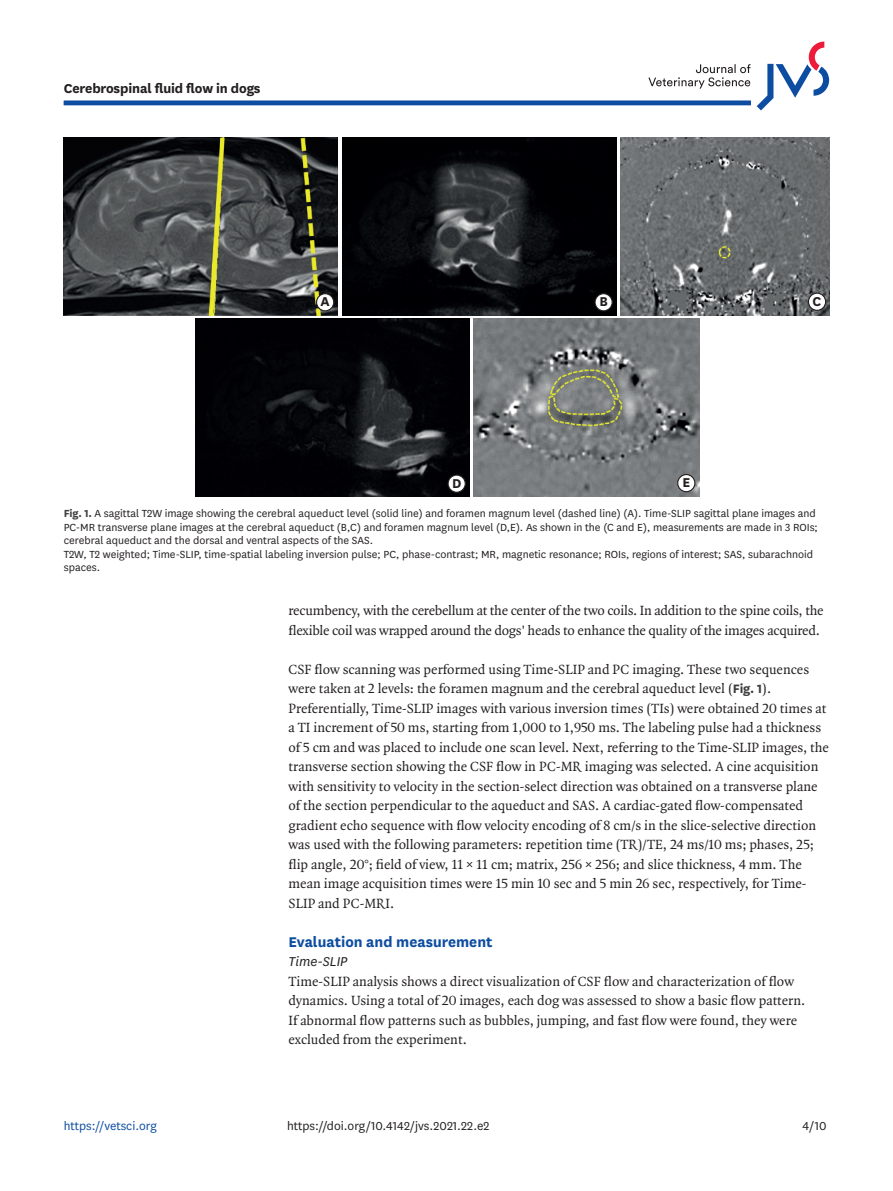
<style>
.page{position:relative;width:893px;height:1191px;background:#fff}
.page>*{position:absolute;margin:0;border:0;box-sizing:border-box;transform-origin:0 0}
.body_title2{font:700 16.5px "National";color:#0d4da1}
.alt-title-type{font:700 15px "National";letter-spacing:-.01em;color:#231f20}
.body_title3_stacked{font:italic 15px "National";color:#231f20}
.body_p{font:14.25px/19.5px "Quadraat OT";color:#231f20}
.body_p_first{font:14.25px/19.5px "Quadraat OT";letter-spacing:-.005em;color:#231f20}
.doi_running_footer{font:13.5px "National";color:#231f20}
.t1{font:13.5px "National";color:#0d4da1}
.fig_caption{font:12px/13.5px "National";color:#231f20}
.s1{font-weight:700;color:#3e3e3f}
.s2{font-family:"National";font-weight:700;color:#3e3e3f}
</style>
<div class="page">
<hr style="left:64px;top:101px;width:687px;height:4px;background:#0d4da1">
<svg style="left:757px;top:42px;width:72px;height:68px"></svg>
<svg style="left:648px;top:64px;width:102px;height:25px"></svg>
<img style="left:64px;top:137px;width:274px;height:178px">
<img style="left:342px;top:137px;width:274px;height:178px">
<img style="left:621px;top:138px;width:208px;height:177px">
<img style="left:474px;top:319px;width:225px;height:177px">
<img style="left:195px;top:319px;width:274px;height:177px">
<div style="left:678px;top:474px;width:17px;height:18px;background:#fff;border-radius:50%"></div>
<div style="left:677px;top:474px;width:18px;height:18px;border:1px solid #231f20;border-radius:50%"></div>
<div style="left:448px;top:475px;width:17px;height:17px;background:#fff;border-radius:50%"></div>
<div style="left:447px;top:474px;width:19px;height:19px;border:1px solid #231f20;border-radius:50%"></div>
<div style="left:317px;top:294px;width:17px;height:17px;background:#fff;border-radius:50%"></div>
<div style="left:316px;top:293px;width:18px;height:18px;border:1px solid #231f20;border-radius:50%"></div>
<div style="left:595px;top:294px;width:17px;height:17px;background:#fff;border-radius:50%"></div>
<div style="left:594px;top:293px;width:19px;height:18px;border:1px solid #231f20;border-radius:50%"></div>
<div style="left:808px;top:293px;width:18px;height:17px;background:#fff;border-radius:50%"></div>
<div style="left:808px;top:292px;width:18px;height:19px;border:1px solid #231f20;border-radius:50%"></div>
<p class="alt-title-type" style="left:64px;top:77px;width:198px">Cerebrospinal fluid flow in dogs</p>
<p class="alt-title-type" style="left:321px;top:291px;width:11px">A</p>
<p class="alt-title-type" style="left:599px;top:291px;width:10px">B</p>
<p class="alt-title-type" style="left:813px;top:290px;width:10px">C</p>
<p class="alt-title-type" style="left:452px;top:472px;width:11px">D</p>
<p class="alt-title-type" style="left:682px;top:472px;width:9px">E</p>
<p class="fig_caption" style="left:64px;top:506px;width:756px"><span class="s1">Fig. 1.</span> A sagittal T2W image showing the cerebral aqueduct level (solid line) and foramen magnum level (dashed line) (A). Time-SLIP sagittal plane images and PC-MR transverse plane images at the cerebral aqueduct (B,C) and foramen magnum level (D,E). As shown in the (C and E), measurements are made in 3 ROIs; cerebral aqueduct and the dorsal and ventral aspects of the SAS.<br>T2W, T2 weighted; Time-SLIP, time-spatial labeling inversion pulse; PC, phase-contrast; MR, magnetic resonance; ROIs, regions of interest; SAS, subarachnoid spaces.</p>
<p class="body_p_first" style="left:289px;top:601px;width:537px">recumbency, with the cerebellum at the center of the two coils. In addition to the spine coils, the flexible coil was wrapped around the dogs' heads to enhance the quality of the images acquired.</p>
<p class="body_p" style="left:289px;top:659px;width:542px">CSF flow scanning was performed using Time-SLIP and PC imaging. These two sequences were taken at 2 levels: the foramen magnum and the cerebral aqueduct level (<span class="s2">Fig. 1</span>).<br>Preferentially, Time-SLIP images with various inversion times (TIs) were obtained 20 times at a TI increment of 50 ms, starting from 1,000 to 1,950 ms. The labeling pulse had a thickness of 5 cm and was placed to include one scan level. Next, referring to the Time-SLIP images, the transverse section showing the CSF flow in PC-MR imaging was selected. A cine acquisition with sensitivity to velocity in the section-select direction was obtained on a transverse plane of the section perpendicular to the aqueduct and SAS. A cardiac-gated flow-compensated gradient echo sequence with flow velocity encoding of 8 cm/s in the slice-selective direction was used with the following parameters: repetition time (TR)/TE, 24 ms/10 ms; phases, 25; flip angle, 20°; field of view, 11 × 11 cm; matrix, 256 × 256; and slice thickness, 4 mm. The mean image acquisition times were 15 min 10 sec and 5 min 26 sec, respectively, for Time-SLIP and PC-MRI.</p>
<p class="body_title2" style="left:289px;top:930px;width:206px">Evaluation and measurement</p>
<p class="body_title3_stacked" style="left:289px;top:952px;width:60px">Time-SLIP</p>
<p class="body_p_first" style="left:289px;top:971px;width:518px">Time-SLIP analysis shows a direct visualization of CSF flow and characterization of flow dynamics. Using a total of 20 images, each dog was assessed to show a basic flow pattern.<br>If abnormal flow patterns such as bubbles, jumping, and fast flow were found, they were excluded from the experiment.</p>
<p class="t1" style="left:64px;top:1116px;width:95px">https://vetsci.org</p>
<p class="doi_running_footer" style="left:287px;top:1116px;width:204px">https://doi.org/10.4142/jvs.2021.22.e2</p>
<p class="doi_running_footer" style="left:803px;top:1116px;width:26px">4/10</p>
</div>
